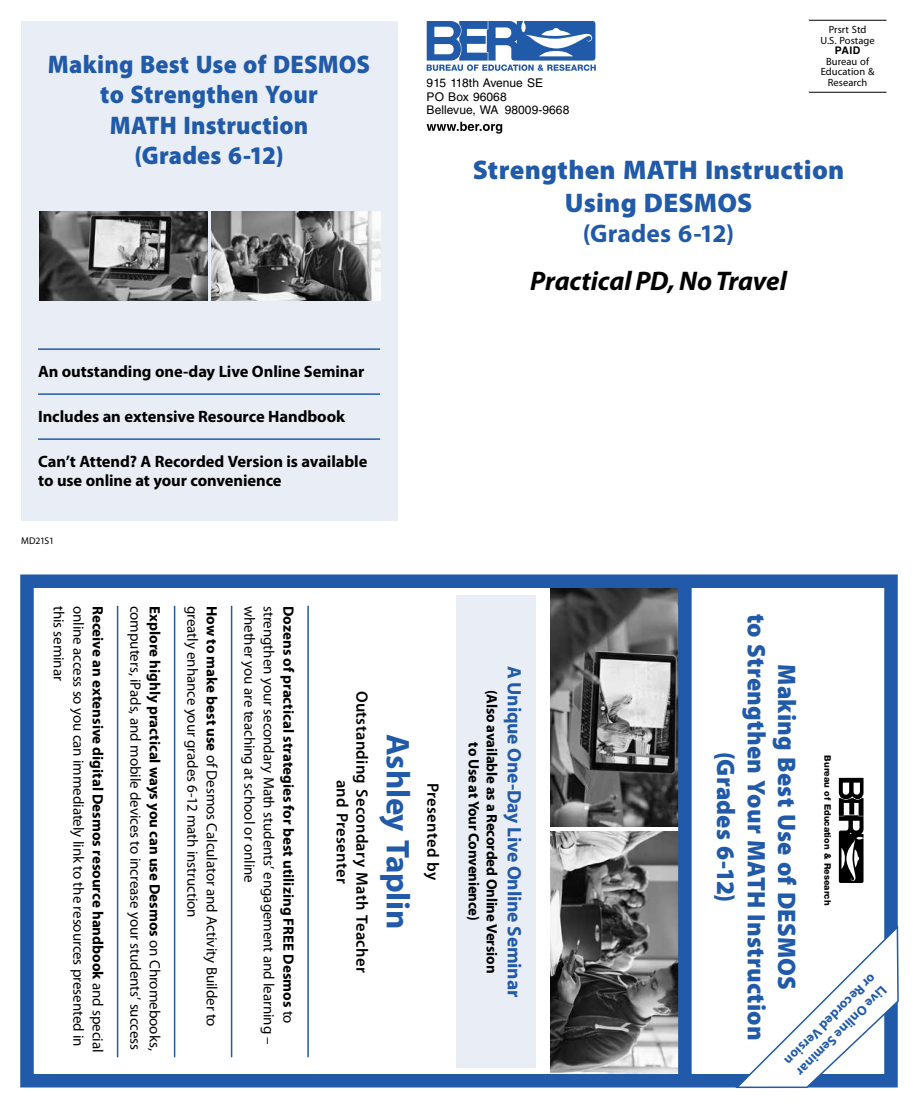
<style>
.page{position:relative;width:918px;height:1107px;background:#fff}
.page>*{position:absolute;margin:0;border:0;box-sizing:border-box;transform-origin:0 0}
.t1{font:700 33px "Myriad Pro";letter-spacing:-.005em;color:#215aa8}
.t2{font:900 27px/32.4px "Myriad Pro";letter-spacing:.01em;color:#215aa8;text-align:center}
.t3{font:italic 700 27px "Myriad Pro";letter-spacing:-.005em;color:#000}
.t4{font:900 25.5px/30.6px "Myriad Pro";letter-spacing:.01em;color:#215aa8;text-align:center;scale:.95 1}
.t5{font:900 25.5px/30.6px "Myriad Pro";letter-spacing:.01em;color:#215aa8;text-align:center;scale:.96 1}
.t6{font:700 25.5px "Myriad Pro";letter-spacing:.005em;color:#215aa8}
.t7{font:700 19.5px "Myriad Pro";letter-spacing:-.01em;color:#215aa8}
.t8{font:700 16.5px/19.5px "Myriad Pro";letter-spacing:-.005em;color:#000}
.t9{font:600 16.5px/19.8px "Myriad Pro";letter-spacing:.02em;color:#000;text-align:center}
.t10{font:15px "Myriad Pro";letter-spacing:-.005em;color:#000}
.t11{font:700 15px/18px "Myriad Pro";letter-spacing:-.005em;color:#000;text-align:center}
.t12{font:700 13.5px/16.2px "Myriad Pro";color:#215aa8}
.t13{font:12px/13.5px "Helvetica LT Std";letter-spacing:.005em;color:#000}
.t14{font:10.5px/10.5px "Myriad Pro";letter-spacing:.005em;color:#000;text-align:center}
.t15{font:700 10.5px "Helvetica LT Std";color:#000}
.t16{font:9.75px "Myriad Pro";letter-spacing:-.03em;color:#000}
.t17{font:800 9px "Helvetica Neue LT Std";color:#000}
.s1{font-weight:700}
.s2{font-weight:400}
</style>
<div class="page">
<div style="left:21px;top:21px;width:376px;height:499px;background:#e9eef6"></div>
<div style="left:456px;top:595px;width:80px;height:473px;background:#e9eef6"></div>
<hr style="left:38px;top:348px;width:342px;height:2px;background:#215aa8">
<hr style="left:38px;top:393px;width:342px;height:2px;background:#215aa8">
<hr style="left:38px;top:438px;width:342px;height:2px;background:#215aa8">
<hr style="left:307px;top:606px;width:2px;height:451px;background:#215aa8">
<hr style="left:231px;top:606px;width:1px;height:451px;background:#215aa8">
<hr style="left:174px;top:606px;width:1px;height:451px;background:#215aa8">
<hr style="left:117px;top:606px;width:1px;height:451px;background:#215aa8">
<hr style="left:809px;top:20px;width:78px;height:1px;background:#000">
<hr style="left:809px;top:92px;width:78px;height:1px;background:#000">
<svg style="left:427px;top:21px;width:169px;height:50px"></svg>
<svg style="left:427px;top:122px;width:75px;height:12px"></svg>
<svg style="left:839px;top:778px;width:25px;height:105px"></svg>
<img style="left:550px;top:589px;width:128px;height:238px">
<img style="left:550px;top:831px;width:128px;height:242px">
<div style="left:20px;top:574px;width:878px;height:514px;border:14px solid #215aa8"></div>
<div style="left:678px;top:579px;width:14px;height:504px;background:#215aa8"></div>
<svg style="left:733px;top:925px;width:166px;height:164px"></svg>
<img style="left:39px;top:211px;width:169px;height:90px">
<img style="left:211px;top:211px;width:169px;height:90px">
<h3 class="t4" style="left:48px;top:48px;width:341px">Making Best Use of DESMOS to Strengthen Your<br>MATH Instruction<br>(Grades 6-12)</h3>
<p class="t14" style="left:821px;top:24px;width:56px">Prsrt Std<br>U.S. Postage</p>
<p class="t15" style="left:835px;top:44px;width:27px">PAID</p>
<p class="t14" style="left:821px;top:56px;width:55px">Bureau of<br>Education &amp;</p>
<p class="t13" style="left:427px;top:76px;width:118px">915 118th Avenue SE</p>
<p class="t14" style="left:828px;top:77px;width:41px">Research</p>
<p class="t13" style="left:427px;top:90px;width:144px">PO Box 96068<br>Bellevue, WA 98009‑9668</p>
<h2 class="t2" style="left:473px;top:153px;width:373px">Strengthen MATH Instruction<br>Using DESMOS</h2>
<h3 class="t6" style="left:583px;top:217px;width:153px">(Grades 6-12)</h3>
<h2 class="t3" style="left:530px;top:264px;width:258px">Practical PD, No Travel</h2>
<p class="t8" style="left:38px;top:361px;width:328px">An outstanding one-day Live Online Seminar</p>
<p class="t8" style="left:38px;top:406px;width:309px">Includes an extensive Resource Handbook</p>
<p class="t8" style="left:38px;top:451px;width:331px">Can’t Attend? A Recorded Version is available to use online at your convenience</p>
<p class="t16" style="left:21px;top:535px;width:35px">MD21S1</p>
<p class="t10" style="left:68px;top:606px;width:76px;rotate:90deg">this seminar</p>
<p class="t10" style="left:88px;top:606px;width:442px;rotate:90deg">online access so you can immediately link to the resources presented in</p>
<p class="t10" style="left:221px;top:606px;width:422px;rotate:90deg"><span class="s1">How to make best use</span> of Desmos Calculator and Activity Builder to</p>
<p class="t10" style="left:259px;top:606px;width:279px;rotate:90deg">whether you are teaching at school or online</p>
<p class="t10" style="left:278px;top:606px;width:441px;rotate:90deg">strengthen your secondary Math students’ engagement and learning –</p>
<p class="t11" style="left:107px;top:606px;width:448px;rotate:90deg">Receive an extensive digital Desmos resource handbook <span class="s2">and special</span></p>
<p class="t10" style="left:145px;top:606px;width:445px;rotate:90deg">computers, iPads, and mobile devices to increase your students’ success</p>
<p class="t11" style="left:164px;top:606px;width:447px;rotate:90deg">Explore highly practical ways you can use Desmos <span class="s2">on Chromebooks,</span></p>
<p class="t10" style="left:202px;top:606px;width:313px;rotate:90deg">greatly enhance your grades 6-12 math instruction</p>
<p class="t11" style="left:298px;top:606px;width:419px;rotate:90deg">Dozens of practical strategies for best utilizing FREE Desmos <span class="s2">to</span></p>
<p class="t9" style="left:372px;top:691px;width:284px;rotate:90deg">Outstanding Secondary Math Teacher and Presenter</p>
<h1 class="t1" style="left:420px;top:734px;width:197px;rotate:90deg">Ashley Taplin</h1>
<p class="t9" style="left:443px;top:783px;width:99px;rotate:90deg">Presented by</p>
<h3 class="t7" style="left:527px;top:666px;width:333px;rotate:90deg">A Unique One-Day Live Online Seminar</h3>
<p class="t11" style="left:501px;top:690px;width:285px;rotate:90deg">(Also available as a Recorded Online Version to Use at Your Convenience)</p>
<h3 class="t5" style="left:803px;top:614px;width:446px;rotate:90deg">Making Best Use of DESMOS<br>to Strengthen Your MATH Instruction (Grades 6-12)</h3>
<p class="t17" style="left:833px;top:755px;width:151px;rotate:90deg">Bureau of Education &amp; Research</p>
<p class="t12" style="left:891px;top:993px;width:125px;rotate:135deg">Live Online Seminar or Recorded Version</p>
</div>
